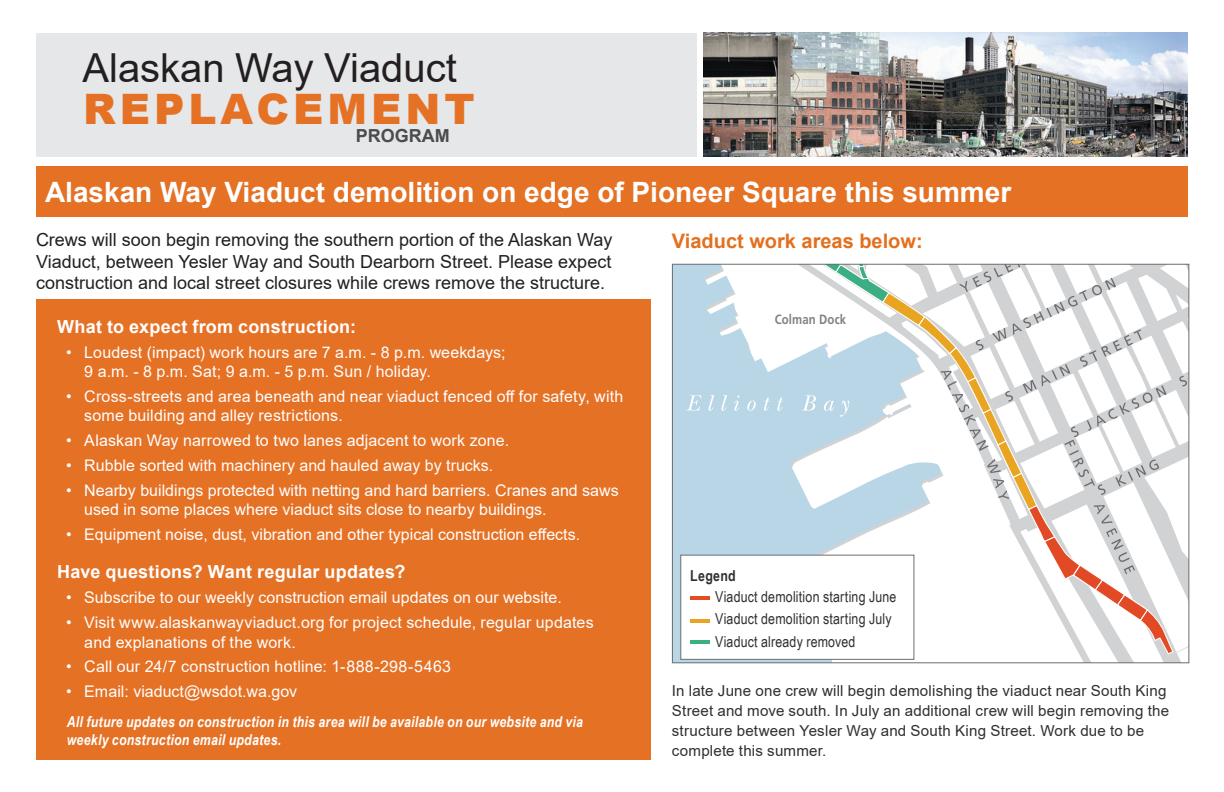
<style>
.page{position:relative;width:1224px;height:792px;background:#fff}
.page>*{position:absolute;margin:0;border:0;box-sizing:border-box;transform-origin:0 0}
.t1{font:900 42px "Arial";letter-spacing:.095em;color:#e57125}
.t2{font:40px "Arial";color:#231f20}
.t3{font:700 28px "Arial";color:#fff}
.t4{font:700 20px "Arial";color:#e4701e}
.t5{font:18px/21.6px "Arial";color:#231f20;text-align:justify}
.t6{font:700 18px "Arial";letter-spacing:.015em;color:#fff}
.t7{font:700 18px "Arial";color:#4b4c4d}
.t8{font:16px/19.2px "Arial";color:#fff}
.t9{font:15.2px/20px "Arial";letter-spacing:.015em;color:#312f30}
.t10{font:15.2px/22.4px "Arial Narrow";letter-spacing:.015em;color:#312f30}
.t11{font:700 15.2px "Arial Narrow";letter-spacing:.02em;color:#312f30}
.t12{font:italic 700 15px/18px "Arial Narrow";letter-spacing:.015em;color:#fff}
.t13{font:700 13.4px "Frutiger";letter-spacing:.01em;color:#808285;scale:.85 1}
</style>
<div class="page">
<img style="left:703px;top:33px;width:485px;height:123px">
<div style="left:36px;top:33px;width:661px;height:123px;background:#e6e7e9"></div>
<div style="left:36px;top:300px;width:615px;height:460px;background:#e57125"></div>
<div style="left:36px;top:166px;width:1152px;height:51px;background:#e57125"></div>
<svg style="left:674px;top:266px;width:128px;height:274px"></svg>
<svg style="left:802px;top:266px;width:385px;height:395px"></svg>
<div style="left:681px;top:555px;width:233px;height:105px;background:#fff;border:1px solid #6c6d70"></div>
<hr style="left:690px;top:619px;width:19px;height:4px;background:#e9a521">
<hr style="left:690px;top:596px;width:19px;height:4px;background:#e44c25">
<hr style="left:690px;top:640px;width:19px;height:4px;background:#3ab07f">
<h2 class="t2" style="left:82px;top:40px;width:376px">Alaskan Way Viaduct</h2>
<h1 class="t1" style="left:83px;top:78px;width:393px">REPLACEMENT</h1>
<p class="t7" style="left:356px;top:123px;width:95px">PROGRAM</p>
<h3 class="t3" style="left:45px;top:172px;width:968px">Alaskan Way Viaduct demolition on edge of Pioneer Square this summer</h3>
<p class="t5" style="left:36px;top:229px;width:578px">Crews will soon begin removing the southern portion of the Alaskan Way Viaduct, between Yesler Way and South Dearborn Street. Please expect construction and local street closures while crews remove the structure.</p>
<p class="t13" style="left:775px;top:312px;width:85px">Colman Dock</p>
<p class="t4" style="left:672px;top:226px;width:252px">Viaduct work areas below:</p>
<p class="t6" style="left:57px;top:314px;width:300px">What to expect from construction:</p>
<p class="t8" style="left:84px;top:343px;width:423px;text-indent:-18px">• Loudest (impact) work hours are 7 a.m. - 8 p.m. weekdays;<br>9 a.m. - 8 p.m. Sat; 9 a.m. - 5 p.m. Sun / holiday.</p>
<p class="t8" style="left:84px;top:387px;width:541px;text-indent:-18px">• Cross-streets and area beneath and near viaduct fenced off for safety, with some building and alley restrictions.</p>
<p class="t8" style="left:66px;top:431px;width:444px">• Alaskan Way narrowed to two lanes adjacent to work zone.</p>
<p class="t8" style="left:66px;top:456px;width:429px">• Rubble sorted with machinery and hauled away by trucks.</p>
<p class="t8" style="left:84px;top:481px;width:536px;text-indent:-18px">• Nearby buildings protected with netting and hard barriers. Cranes and saws used in some places where viaduct sits close to nearby buildings.</p>
<p class="t8" style="left:66px;top:525px;width:515px">• Equipment noise, dust, vibration and other typical construction effects.</p>
<p class="t6" style="left:57px;top:559px;width:350px">Have questions? Want regular updates?</p>
<p class="t11" style="left:690px;top:564px;width:47px">Legend</p>
<p class="t8" style="left:66px;top:588px;width:497px">• Subscribe to our weekly construction email updates on our website.</p>
<p class="t8" style="left:84px;top:613px;width:511px;text-indent:-18px">• Visit www.alaskanwayviaduct.org for project schedule, regular updates and explanations of the work.</p>
<p class="t8" style="left:66px;top:657px;width:386px">• Call our 24/7 construction hotline: 1-888-298-5463</p>
<p class="t8" style="left:66px;top:682px;width:232px">• Email: viaduct@wsdot.wa.gov</p>
<p class="t10" style="left:715px;top:585px;width:183px">Viaduct demolition starting June<br>Viaduct demolition starting July<br>Viaduct already removed</p>
<p class="t9" style="left:672px;top:681px;width:499px">In late June one crew will begin demolishing the viaduct near South King Street and move south. In July an additional crew will begin removing the structure between Yesler Way and South King Street. Work due to be complete this summer.</p>
<p class="t12" style="left:67px;top:712px;width:518px">All future updates on construction in this area will be available on our website and via weekly construction email updates.</p>
</div>
